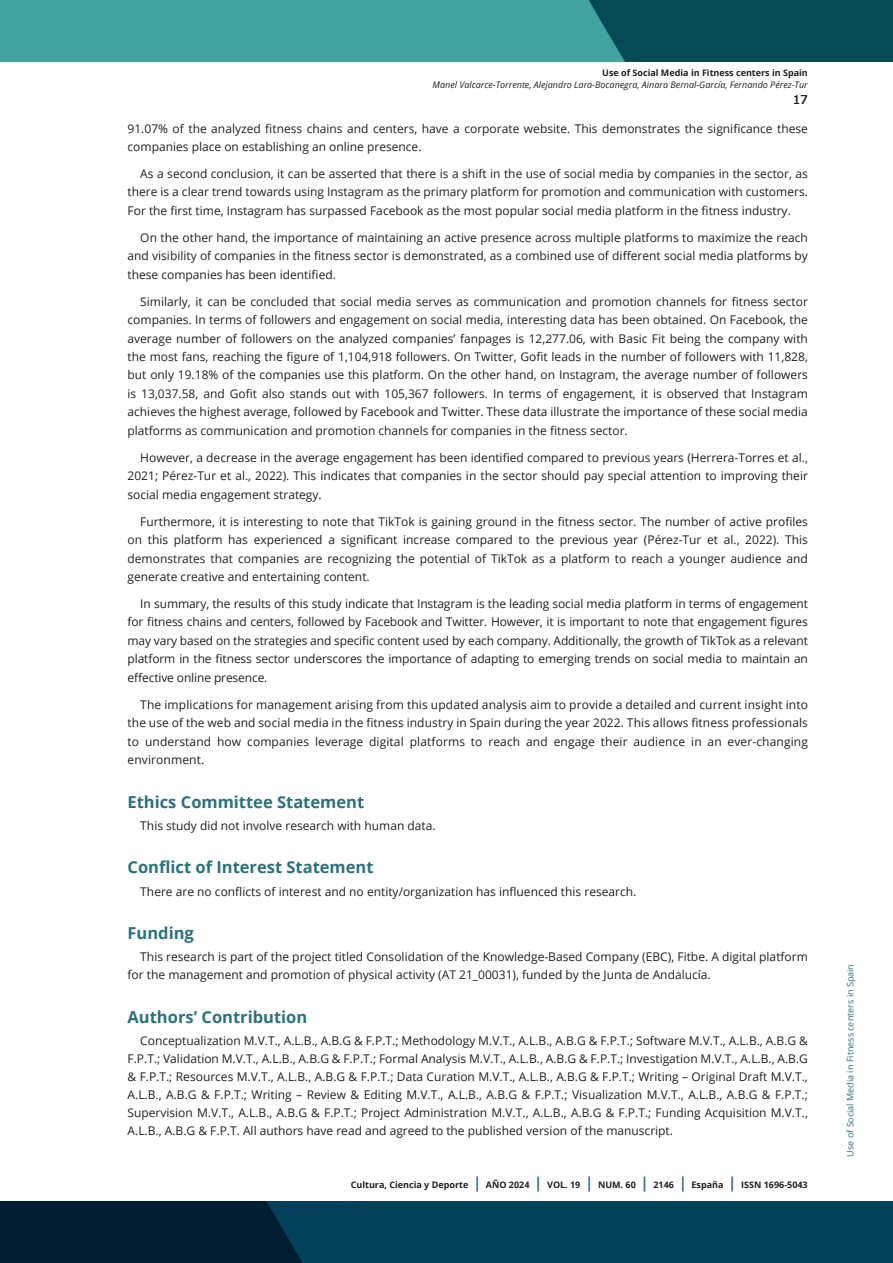
<style>
.page{position:relative;width:893px;height:1263px;background:#fff}
.page>*{position:absolute;margin:0;border:0;box-sizing:border-box;transform-origin:0 0}
.subtitulo_H3{font:700 16.5px "Open Sans";color:#2c727a}
.Cuerpo_de_texto_P{font:12px/18.5px "Open Sans";color:#231f20;text-align:justify}
.t1{font:12px "Verdana";color:#231f20}
.t2{font:700 9px "Open Sans";color:#231f20}
.t3{font:italic 9px "Open Sans";color:#231f20}
.t4{font:9px "Open Sans";color:#2c727a}
.s1{font-size:15px;color:#2c727a}
</style>
<div class="page">
<svg style="left:0;top:1201px;width:893px;height:62px;background:#02344e"></svg>
<div style="left:0;top:0;width:893px;height:62px;background:#41a29f"></div>
<div style="left:589px;top:0;width:304px;height:62px;background:#024a56"></div>
<p class="t2" style="left:602px;top:67px;width:207px">Use of Social Media in Fitness centers in Spain</p>
<p class="t3" style="left:433px;top:79px;width:377px">Manel Valcarce-Torrente, Alejandro Lara-Bocanegra, Ainara Bernal-García, Fernando Pérez-Tur</p>
<p class="t1" style="left:793px;top:91px;width:17px">17</p>
<p class="Cuerpo_de_texto_P" style="left:128px;top:119px;width:682px">91.07% of the analyzed fitness chains and centers, have a corporate website. This demonstrates the significance these companies place on establishing an online presence.</p>
<p class="Cuerpo_de_texto_P" style="left:128px;top:164px;width:682px;text-indent:13px">As a second conclusion, it can be asserted that there is a shift in the use of social media by companies in the sector, as there is a clear trend towards using Instagram as the primary platform for promotion and communication with customers.<br>For the first time, Instagram has surpassed Facebook as the most popular social media platform in the fitness industry.</p>
<p class="Cuerpo_de_texto_P" style="left:128px;top:228px;width:682px;text-indent:13px">On the other hand, the importance of maintaining an active presence across multiple platforms to maximize the reach and visibility of companies in the fitness sector is demonstrated, as a combined use of different social media platforms by these companies has been identified.</p>
<p class="Cuerpo_de_texto_P" style="left:128px;top:292px;width:682px;text-indent:13px">Similarly, it can be concluded that social media serves as communication and promotion channels for fitness sector companies. In terms of followers and engagement on social media, interesting data has been obtained. On Facebook, the average number of followers on the analyzed companies’ fanpages is 12,277.06, with Basic Fit being the company with the most fans, reaching the figure of 1,104,918 followers. On Twitter, Gofit leads in the number of followers with 11,828, but only 19.18% of the companies use this platform. On the other hand, on Instagram, the average number of followers is 13,037.58, and Gofit also stands out with 105,367 followers. In terms of engagement, it is observed that Instagram achieves the highest average, followed by Facebook and Twitter. These data illustrate the importance of these social media platforms as communication and promotion channels for companies in the fitness sector.</p>
<p class="Cuerpo_de_texto_P" style="left:128px;top:448px;width:682px;text-indent:13px">However, a decrease in the average engagement has been identified compared to previous years (Herrera-Torres et al., 2021; Pérez-Tur et al., 2022). This indicates that companies in the sector should pay special attention to improving their social media engagement strategy.</p>
<p class="Cuerpo_de_texto_P" style="left:128px;top:512px;width:682px;text-indent:13px">Furthermore, it is interesting to note that TikTok is gaining ground in the fitness sector. The number of active profiles on this platform has experienced a significant increase compared to the previous year (Pérez-Tur et al., 2022). This demonstrates that companies are recognizing the potential of TikTok as a platform to reach a younger audience and generate creative and entertaining content.</p>
<p class="Cuerpo_de_texto_P" style="left:128px;top:594px;width:682px;text-indent:13px">In summary, the results of this study indicate that Instagram is the leading social media platform in terms of engagement for fitness chains and centers, followed by Facebook and Twitter. However, it is important to note that engagement figures may vary based on the strategies and specific content used by each company. Additionally, the growth of TikTok as a relevant platform in the fitness sector underscores the importance of adapting to emerging trends on social media to maintain an effective online presence.</p>
<p class="Cuerpo_de_texto_P" style="left:128px;top:695px;width:682px;text-indent:13px">The implications for management arising from this updated analysis aim to provide a detailed and current insight into the use of the web and social media in the fitness industry in Spain during the year 2022. This allows fitness professionals to understand how companies leverage digital platforms to reach and engage their audience in an ever-changing environment.</p>
<p class="subtitulo_H3" style="left:128px;top:790px;width:238px">Ethics Committee Statement</p>
<p class="Cuerpo_de_texto_P" style="left:140px;top:816px;width:297px">This study did not involve research with human data.</p>
<p class="subtitulo_H3" style="left:128px;top:856px;width:248px">Conflict of Interest Statement</p>
<p class="Cuerpo_de_texto_P" style="left:140px;top:882px;width:498px">There are no conflicts of interest and no entity/organization has influenced this research.</p>
<p class="subtitulo_H3" style="left:128px;top:921px;width:68px">Funding</p>
<p class="Cuerpo_de_texto_P" style="left:128px;top:948px;width:682px;line-height:18px;text-indent:13px">This research is part of the project titled Consolidation of the Knowledge-Based Company (EBC), Fitbe. A digital platform for the management and promotion of physical activity (AT 21_00031), funded by the Junta de Andalucía.</p>
<p class="subtitulo_H3" style="left:128px;top:1005px;width:181px">Authors’ Contribution</p>
<p class="Cuerpo_de_texto_P" style="left:128px;top:1031px;width:682px;line-height:18px;text-indent:13px">Conceptualization M.V.T., A.L.B., A.B.G &amp; F.P.T.; Methodology M.V.T., A.L.B., A.B.G &amp; F.P.T.; Software M.V.T., A.L.B., A.B.G &amp; F.P.T.; Validation M.V.T., A.L.B., A.B.G &amp; F.P.T.; Formal Analysis M.V.T., A.L.B., A.B.G &amp; F.P.T.; Investigation M.V.T., A.L.B., A.B.G &amp; F.P.T.; Resources M.V.T., A.L.B., A.B.G &amp; F.P.T.; Data Curation M.V.T., A.L.B., A.B.G &amp; F.P.T.; Writing – Original Draft M.V.T., A.L.B., A.B.G &amp; F.P.T.; Writing – Review &amp; Editing M.V.T., A.L.B., A.B.G &amp; F.P.T.; Visualization M.V.T., A.L.B., A.B.G &amp; F.P.T.; Supervision M.V.T., A.L.B., A.B.G &amp; F.P.T.; Project Administration M.V.T., A.L.B., A.B.G &amp; F.P.T.; Funding Acquisition M.V.T., A.L.B., A.B.G &amp; F.P.T. All authors have read and agreed to the published version of the manuscript.</p>
<p class="t2" style="left:351px;top:1179px;width:458px">Cultura, Ciencia y Deporte <span class="s1">|</span> AÑO 2024 <span class="s1">|</span> VOL. 19 <span class="s1">|</span> NUM. 60 <span class="s1">|</span> 2146 <span class="s1">|</span> España <span class="s1">|</span> ISSN 1696-5043</p>
<p class="t4" style="left:844px;top:1156px;width:194px;rotate:-90deg">Use of Social Media in Fitness centers in Spain</p>
</div>
